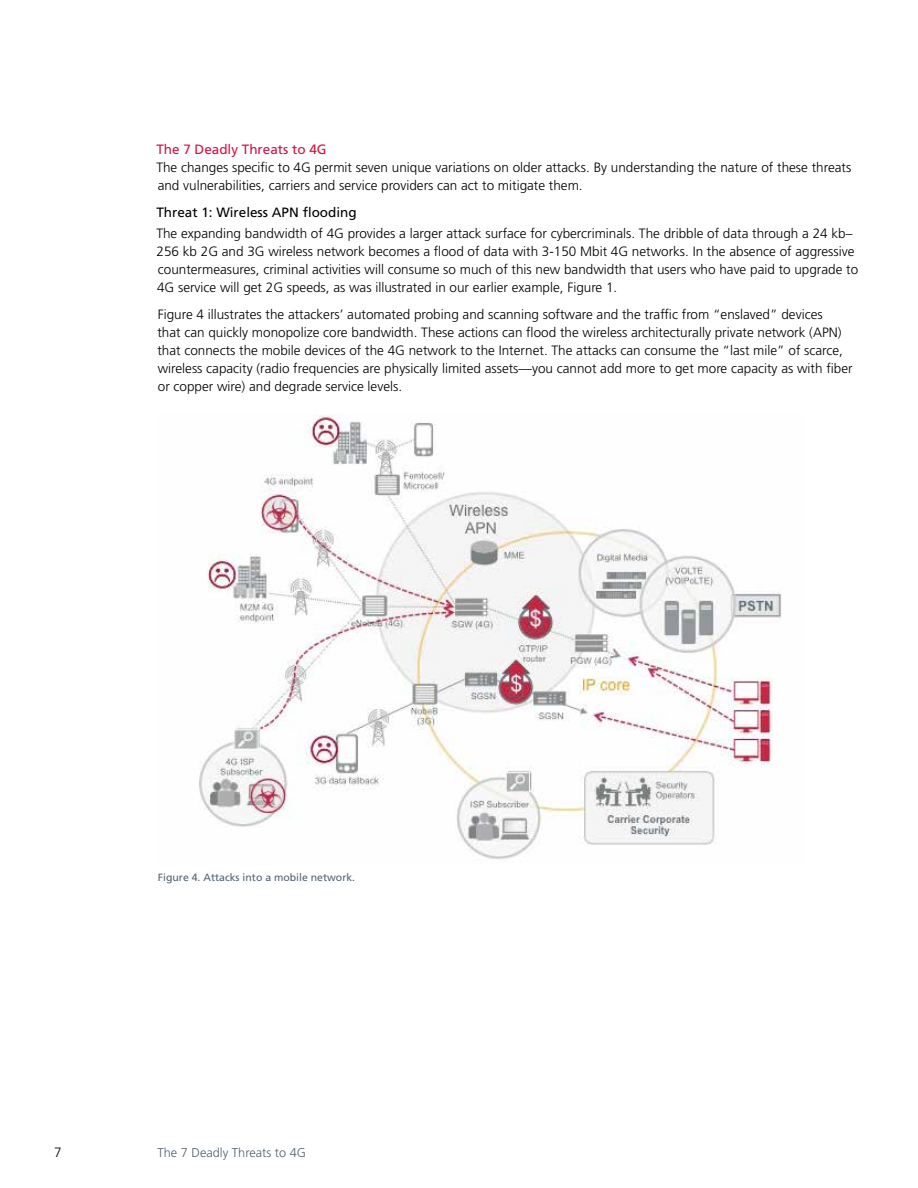
<style>
.page{position:relative;width:918px;height:1188px;background:#fff}
.page>*{position:absolute;margin:0;border:0;box-sizing:border-box;transform-origin:0 0}
.t1{font:300 13.5px/18px "Frutiger LT Std";color:#000}
.t2{font:13.5px "Frutiger LT Std";color:#000}
.t3{font:13.5px "Frutiger LT Std";color:#d31242}
.t4{font:300 12.75px "Frutiger LT Std";color:#53626f}
.t5{font:10.5px "Frutiger LT Std";color:#53626f}
</style>
<div class="page">
<img style="left:199px;top:414px;width:583px;height:446px">
<p class="t3" style="left:156px;top:142px;width:172px">The 7 Deadly Threats to 4G</p>
<p class="t1" style="left:156px;top:159px;width:696px">The changes specific to 4G permit seven unique variations on older attacks. By understanding the nature of these threats and vulnerabilities, carriers and service providers can act to mitigate them.</p>
<p class="t2" style="left:156px;top:204px;width:202px">Threat 1: Wireless APN flooding</p>
<p class="t1" style="left:156px;top:225px;width:703px">The expanding bandwidth of 4G provides a larger attack surface for cybercriminals. The dribble of data through a 24 kb– 256 kb 2G and 3G wireless network becomes a flood of data with 3-150 Mbit 4G networks. In the absence of aggressive countermeasures, criminal activities will consume so much of this new bandwidth that users who have paid to upgrade to 4G service will get 2G speeds, as was illustrated in our earlier example, Figure 1.</p>
<p class="t1" style="left:157px;top:306px;width:697px">Figure 4 illustrates the attackers’ automated probing and scanning software and the traffic from “enslaved” devices<br>that can quickly monopolize core bandwidth. These actions can flood the wireless architecturally private network (APN) that connects the mobile devices of the 4G network to the Internet. The attacks can consume the “last mile” of scarce, wireless capacity (radio frequencies are physically limited assets—you cannot add more to get more capacity as with fiber or copper wire) and degrade service levels.</p>
<p class="t5" style="left:158px;top:871px;width:199px">Figure 4. Attacks into a mobile network.</p>
<p class="t1" style="left:54px;top:1144px;width:9px">7</p>
<p class="t4" style="left:158px;top:1145px;width:150px">The 7 Deadly Threats to 4G</p>
</div>
